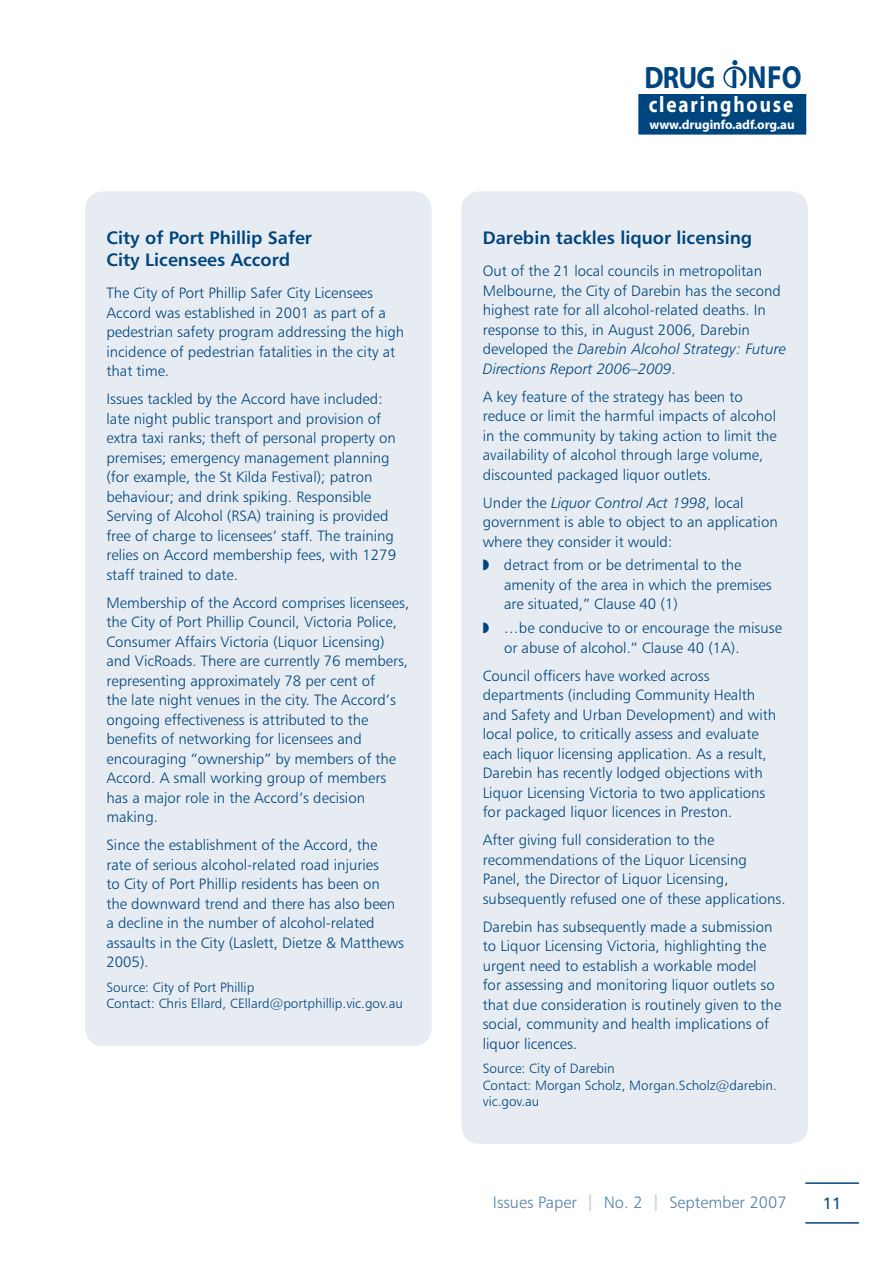
<style>
.page{position:relative;width:893px;height:1263px;background:#fff}
.page>*{position:absolute;margin:0;border:0;box-sizing:border-box;transform-origin:0 0}
.t1{font:700 31.05px "Myriad";color:#00457d;scale:.89 1}
.t2{font:700 22.5px "Myriad";letter-spacing:.095em;color:#fff;scale:.86 1}
.t3{font:18px/22.5px "Humanist 777 BT Bold B";color:#00457d}
.t4{font:16.5px "Humanist 777 BT Light B";color:#5482a8}
.t5{font:16.5px "Humanist 777 BT Roman B";color:#00457d}
.t6{font:15px/19.5px "Humanist 777 BT Light B";color:#00457d}
.t7{font:15px/19.5px "Humanist 777 BT Light Italic B";color:#00457d}
.t8{font:13.5px/16.2px "Humanist 777 BT Light B";color:#00457d}
.t9{font:700 13.05px "Myriad";letter-spacing:-.005em;color:#fff}
.s1{font-size:32.1px}
.s2{font-family:"Humanist 777 BT Light B"}
.s3{font-family:"Humanist 777 BT Black B";color:#ccdae5}
</style>
<div class="page">
<hr style="left:805px;top:1182px;width:54px;height:2px;background:#00457d">
<hr style="left:805px;top:1222px;width:54px;height:1px;background:#00457d">
<div style="left:638px;top:56px;width:169px;height:79px;background:#00457d"></div>
<div style="left:638px;top:56px;width:169px;height:38px;background:#fff"></div>
<svg style="left:723px;top:60px;width:23px;height:28px"></svg>
<div style="left:461px;top:191px;width:347px;height:953px;background:#e6ecf2;border-radius:18px"></div>
<div style="left:85px;top:191px;width:347px;height:855px;background:#e6ecf2;border-radius:18px"></div>
<p class="t3" style="left:106px;top:226px;width:207px">City of Port Phillip Safer<br>City Licensees Accord</p>
<p class="t6" style="left:106px;top:283px;width:299px">The City of Port Phillip Safer City Licensees Accord was established in 2001 as part of a pedestrian safety program addressing the high incidence of pedestrian fatalities in the city at that time.</p>
<p class="t6" style="left:106px;top:389px;width:291px">Issues tackled by the Accord have included: late night public transport and provision of extra taxi ranks; theft of personal property on premises; emergency management planning (for example, the St Kilda Festival); patron behaviour; and drink spiking. Responsible Serving of Alcohol (RSA) training is provided free of charge to licensees’ staff. The training relies on Accord membership fees, with 1279 staff trained to date.</p>
<p class="t6" style="left:106px;top:593px;width:304px">Membership of the Accord comprises licensees, the City of Port Phillip Council, Victoria Police, Consumer Affairs Victoria (Liquor Licensing) and VicRoads. There are currently 76 members, representing approximately 78 per cent of<br>the late night venues in the city. The Accord’s ongoing effectiveness is attributed to the benefits of networking for licensees and encouraging “ownership” by members of the Accord. A small working group of members has a major role in the Accord’s decision making.</p>
<p class="t6" style="left:106px;top:835px;width:299px">Since the establishment of the Accord, the rate of serious alcohol-related road injuries<br>to City of Port Phillip residents has been on the downward trend and there has also been a decline in the number of alcohol-related assaults in the City (Laslett, Dietze &amp; Matthews 2005).</p>
<p class="t8" style="left:106px;top:979px;width:298px">Source: City of Port Phillip<br>Contact: Chris Ellard, CEllard@portphillip.vic.gov.au</p>
<h1 class="t1" style="left:644px;top:61px;width:178px">DRUG <span class="s1">NFO</span></h1>
<h2 class="t2" style="left:649px;top:93px;width:170px">clearinghouse</h2>
<p class="t9" style="left:649px;top:118px;width:147px">www.druginfo.adf.org.au</p>
<p class="t3" style="left:483px;top:226px;width:271px">Darebin tackles liquor licensing</p>
<p class="t6" style="left:483px;top:261px;width:300px">Out of the 21 local councils in metropolitan Melbourne, the City of Darebin has the second highest rate for all alcohol-related deaths. In response to this, in August 2006, Darebin</p>
<p class="t7" style="left:483px;top:339px;width:305px"><span class="s2">developed the</span> Darebin Alcohol Strategy: Future<br>Directions Report 2006–2009<span class="s2">.</span></p>
<p class="t6" style="left:483px;top:386px;width:295px">A key feature of the strategy has been to reduce or limit the harmful impacts of alcohol in the community by taking action to limit the availability of alcohol through large volume, discounted packaged liquor outlets.</p>
<p class="t7" style="left:483px;top:492px;width:262px"><span class="s2">Under the</span> Liquor Control Act 1998<span class="s2">, local</span></p>
<p class="t6" style="left:483px;top:512px;width:296px">government is able to object to an application where they consider it would:</p>
<p class="t6" style="left:504px;top:555px;width:269px;text-indent:-21px">◗ detract from or be detrimental to the amenity of the area in which the premises are situated,” Clause 40 (1)</p>
<p class="t6" style="left:504px;top:618px;width:279px;text-indent:-21px">◗ …be conducive to or encourage the misuse or abuse of alcohol.” Clause 40 (1A).</p>
<p class="t6" style="left:483px;top:665px;width:295px">Council officers have worked across departments (including Community Health and Safety and Urban Development) and with local police, to critically assess and evaluate each liquor licensing application. As a result, Darebin has recently lodged objections with Liquor Licensing Victoria to two applications for packaged liquor licences in Preston.</p>
<p class="t6" style="left:483px;top:830px;width:304px">After giving full consideration to the recommendations of the Liquor Licensing Panel, the Director of Liquor Licensing, subsequently refused one of these applications.</p>
<p class="t6" style="left:483px;top:916px;width:300px">Darebin has subsequently made a submission to Liquor Licensing Victoria, highlighting the urgent need to establish a workable model<br>for assessing and monitoring liquor outlets so that due consideration is routinely given to the social, community and health implications of liquor licences.</p>
<p class="t8" style="left:483px;top:1060px;width:296px">Source: City of Darebin<br>Contact: Morgan Scholz, Morgan.Scholz@darebin. vic.gov.au</p>
<p class="t4" style="left:493px;top:1192px;width:295px">Issues Paper <span class="s3">|</span> No. 2 <span class="s3">|</span> September 2007</p>
<p class="t5" style="left:823px;top:1193px;width:20px">11</p>
</div>
